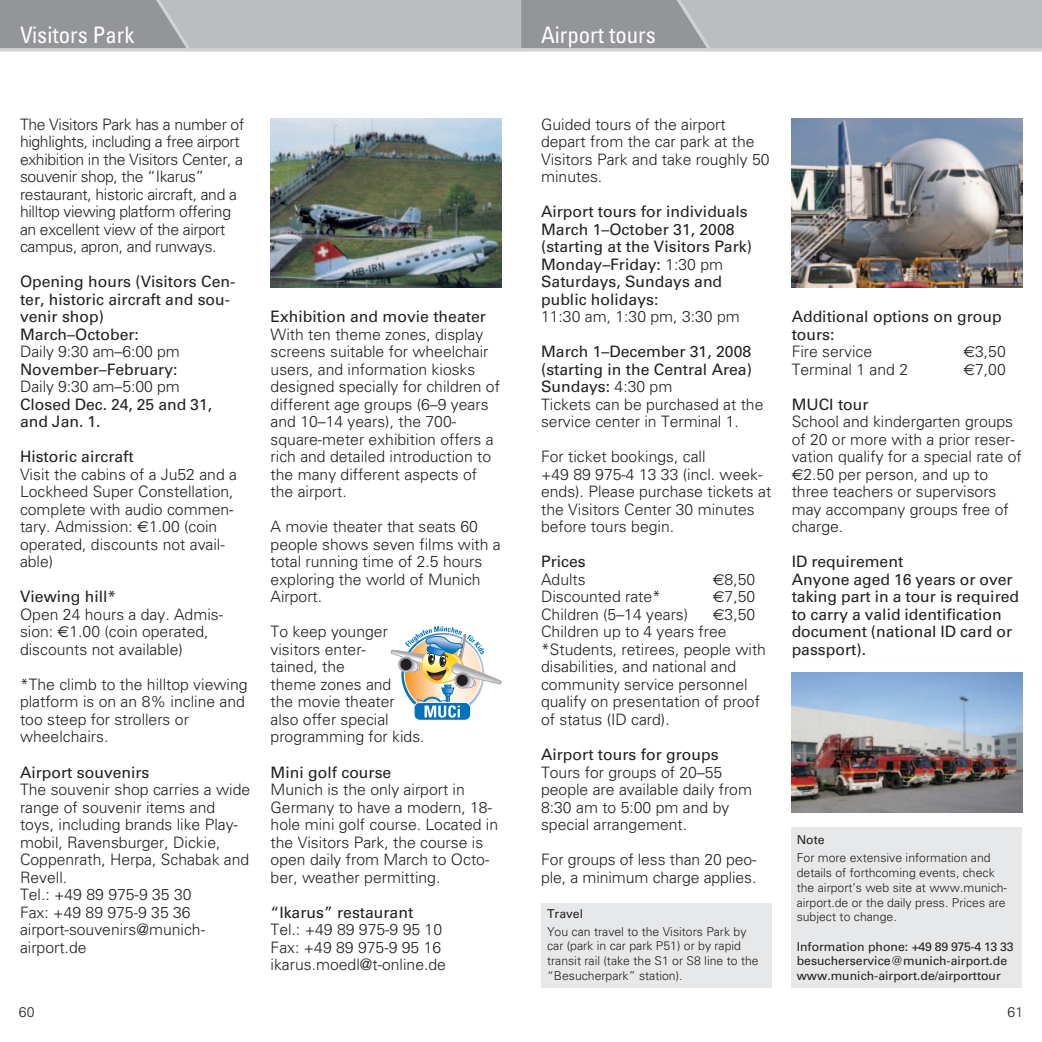
<style>
.page{position:relative;width:1042px;height:1042px;background:#fff}
.page>*{position:absolute;margin:0;border:0;box-sizing:border-box;transform-origin:0 0}
.t1{font:condensed 22.75px "Univers";color:#fff}
.t2{font:300 15.75px/17.5px "Univers";color:#231f20}
.t3{font:15.75px/17.5px "Univers";color:#231f20}
.t4{font:300 15.75px/17.5px "Univers";letter-spacing:-.02em;color:#231f20}
.t5{font:300 14px "Univers";color:#231f20}
.t6{font:300 12.25px/14.7px "Univers";color:#231f20}
.t7{font:12.25px/14.7px "Univers";color:#231f20}
.s1{font-family:"Euro Sans";font-weight:400}
.s2{font-weight:300}
.s3{font-weight:400}
</style>
<div class="page">
<div style="left:0;top:0;width:1042px;height:50px;background:#bcbdc0"></div>
<svg style="left:0;top:0;width:190px;height:48px;background:#97999c"></svg>
<img style="left:270px;top:118px;width:231px;height:169px">
<svg style="left:390px;top:626px;width:112px;height:95px"></svg>
<div style="left:541px;top:902px;width:230px;height:85px;background:#e7e8e9"></div>
<img style="left:791px;top:118px;width:231px;height:169px">
<div style="left:791px;top:827px;width:231px;height:160px;background:#e7e8e9"></div>
<svg style="left:521px;top:0;width:189px;height:48px;background:#97999c"></svg>
<svg style="left:0;top:48px;width:1042px;height:4px;background:#d4d5d7"></svg>
<img style="left:791px;top:672px;width:231px;height:140px">
<h1 class="t1" style="left:20px;top:27px;width:116px">Visitors Park</h1>
<p class="t4" style="left:20px;top:117px;width:226px">The Visitors Park has a number of highlights, including a free airport exhibition in the Visitors Center, a souvenir shop, the “Ikarus” restaurant, historic aircraft, and a hilltop viewing platform offering an excellent view of the airport campus, apron, and runways.</p>
<p class="t3" style="left:20px;top:274px;width:217px">Opening hours (Visitors Cen&shy;ter, historic aircraft and sou&shy;venir shop)<br>March–October:</p>
<p class="t2" style="left:20px;top:344px;width:161px">Daily 9:30 am–6:00 pm</p>
<p class="t3" style="left:20px;top:362px;width:159px">November–February:</p>
<p class="t2" style="left:20px;top:379px;width:161px">Daily 9:30 am–5:00 pm</p>
<p class="t3" style="left:20px;top:397px;width:194px">Closed Dec. 24, 25 and 31, and Jan. 1.</p>
<p class="t3" style="left:20px;top:449px;width:115px">Historic aircraft</p>
<p class="t2" style="left:20px;top:467px;width:219px">Visit the cabins of a Ju52 and a<br>Lockheed Super Constellation, complete with audio commen&shy;tary. Admission: <span class="s1">€</span>1.00 (coin operated, discounts not avail&shy;able)</p>
<p class="t3" style="left:20px;top:589px;width:98px">Viewing hill*</p>
<p class="t2" style="left:20px;top:607px;width:205px">Open 24 hours a day. Admis&shy;sion: <span class="s1">€</span>1.00 (coin operated, discounts not available)</p>
<p class="t2" style="left:20px;top:677px;width:229px">*The climb to the hilltop viewing platform is on an 8% incline and too steep for strollers or wheelchairs.</p>
<p class="t3" style="left:20px;top:764px;width:131px">Airport souvenirs</p>
<p class="t2" style="left:20px;top:782px;width:232px">The souvenir shop carries a wide range of souvenir items and toys, including brands like Play&shy;mobil, Ravensburger, Dickie,<br>Coppenrath, Herpa, Schabak and<br>Revell.<br>Tel.: +49 89 975-9 35 30<br>Fax: +49 89 975-9 35 36 airport-souvenirs@munich&shy;airport.de</p>
<p class="t3" style="left:271px;top:309px;width:217px">Exhibition and movie theater</p>
<p class="t2" style="left:271px;top:327px;width:231px">With ten theme zones, display screens suitable for wheelchair users, and information kiosks designed specially for children of different age groups (6–9 years and 10–14 years), the 700- square-meter exhibition offers a rich and detailed introduction to the many different aspects of the airport.</p>
<p class="t2" style="left:271px;top:519px;width:232px">A movie theater that seats 60 people shows seven films with a total running time of 2.5 hours exploring the world of Munich<br>Airport.</p>
<p class="t2" style="left:271px;top:624px;width:156px">To keep younger visitors enter-<br>tained, the<br>theme zones and<br>the movie theater also offer special programming for kids.</p>
<p class="t3" style="left:271px;top:764px;width:122px">Mini golf course</p>
<p class="t2" style="left:271px;top:782px;width:229px">Munich is the only airport in<br>Germany to have a modern, 18- hole mini golf course. Located in the Visitors Park, the course is open daily from March to Octo&shy;ber, weather permitting.</p>
<p class="t3" style="left:271px;top:904px;width:144px">“Ikarus” restaurant</p>
<p class="t2" style="left:271px;top:922px;width:177px">Tel.: +49 89 975-9 95 10<br>Fax: +49 89 975-9 95 16 ikarus.moedl@t-online.de</p>
<h1 class="t1" style="left:541px;top:26px;width:116px">Airport tours</h1>
<p class="t2" style="left:541px;top:117px;width:230px">Guided tours of the airport depart from the car park at the<br>Visitors Park and take roughly 50 minutes.</p>
<p class="t3" style="left:541px;top:204px;width:212px">Airport tours for individuals<br>March 1–October 31, 2008 (starting at the Visitors Park)<br>Monday–Friday: <span class="s2">1:30 pm<br></span>Saturdays, Sundays and public holidays:</p>
<p class="t2" style="left:541px;top:309px;width:200px">11:30 am, 1:30 pm, 3:30 pm</p>
<p class="t2" style="left:541px;top:344px;width:224px"><span class="s3">March 1–December 31, 2008 (starting in the Central Area)<br>Sundays:</span> 4:30 pm<br>Tickets can be purchased at the service center in Terminal 1.</p>
<p class="t2" style="left:541px;top:449px;width:232px">For ticket bookings, call<br>+49 89 975-4 13 33 (incl. week&shy;ends). Please purchase tickets at the Visitors Center 30 minutes before tours begin.</p>
<p class="t3" style="left:541px;top:554px;width:46px">Prices</p>
<p class="t2" style="left:541px;top:572px;width:46px">Adults</p>
<p class="t2" style="left:713px;top:572px;width:44px"><span class="s1">€</span>8,50</p>
<p class="t2" style="left:541px;top:589px;width:121px">Discounted rate*</p>
<p class="t2" style="left:713px;top:589px;width:44px"><span class="s1">€</span>7,50</p>
<p class="t2" style="left:541px;top:607px;width:149px">Children (5–14 years)</p>
<p class="t2" style="left:541px;top:607px;width:226px;text-indent:172px"><span class="s1">€</span>3,50<br>Children up to 4 years free *Students, retirees, people with disabilities, and national and community service personnel qualify on presentation of proof of status (ID card).</p>
<p class="t3" style="left:541px;top:747px;width:179px">Airport tours for groups</p>
<p class="t2" style="left:541px;top:764px;width:212px">Tours for groups of 20–55 people are available daily from<br>8:30 am to 5:00 pm and by special arrangement.</p>
<p class="t2" style="left:541px;top:852px;width:217px">For groups of less than 20 peo&shy;ple, a minimum charge applies.</p>
<p class="t7" style="left:547px;top:907px;width:38px">Travel</p>
<p class="t6" style="left:547px;top:925px;width:213px">You can travel to the Visitors Park by car (park in car park P51) or by rapid transit rail (take the S1 or S8 line to the “Besucherpark” station).</p>
<p class="t3" style="left:791px;top:309px;width:211px">Additional options on group tours:</p>
<p class="t2" style="left:791px;top:344px;width:82px">Fire service</p>
<p class="t2" style="left:963px;top:344px;width:44px"><span class="s1">€</span>3,50</p>
<p class="t2" style="left:791px;top:362px;width:118px">Terminal 1 and 2</p>
<p class="t2" style="left:963px;top:362px;width:44px"><span class="s1">€</span>7,00</p>
<p class="t3" style="left:791px;top:397px;width:78px">MUCI tour</p>
<p class="t2" style="left:791px;top:414px;width:232px">School and kindergarten groups of 20 or more with a prior reser&shy;vation qualify for a special rate of <span class="s1">€</span>2.50 per person, and up to three teachers or supervisors may accompany groups free of charge.</p>
<p class="t3" style="left:791px;top:554px;width:229px">ID requirement<br>Anyone aged 16 years or over taking part in a tour is required to carry a valid identification document (national ID card or passport).</p>
<p class="t7" style="left:797px;top:833px;width:29px">Note</p>
<p class="t6" style="left:797px;top:852px;width:212px">For more extensive information and details of forthcoming events, check the airport’s web site at www.munich&shy;airport.de or the daily press. Prices are subject to change.</p>
<p class="t7" style="left:797px;top:940px;width:218px">Information phone: +49 89 975-4 13 33 besucherservice@munich-airport.de www.munich-airport.de/airporttour</p>
<p class="t5" style="left:19px;top:1007px;width:17px">60</p>
<p class="t5" style="left:1007px;top:1007px;width:17px">61</p>
</div>
